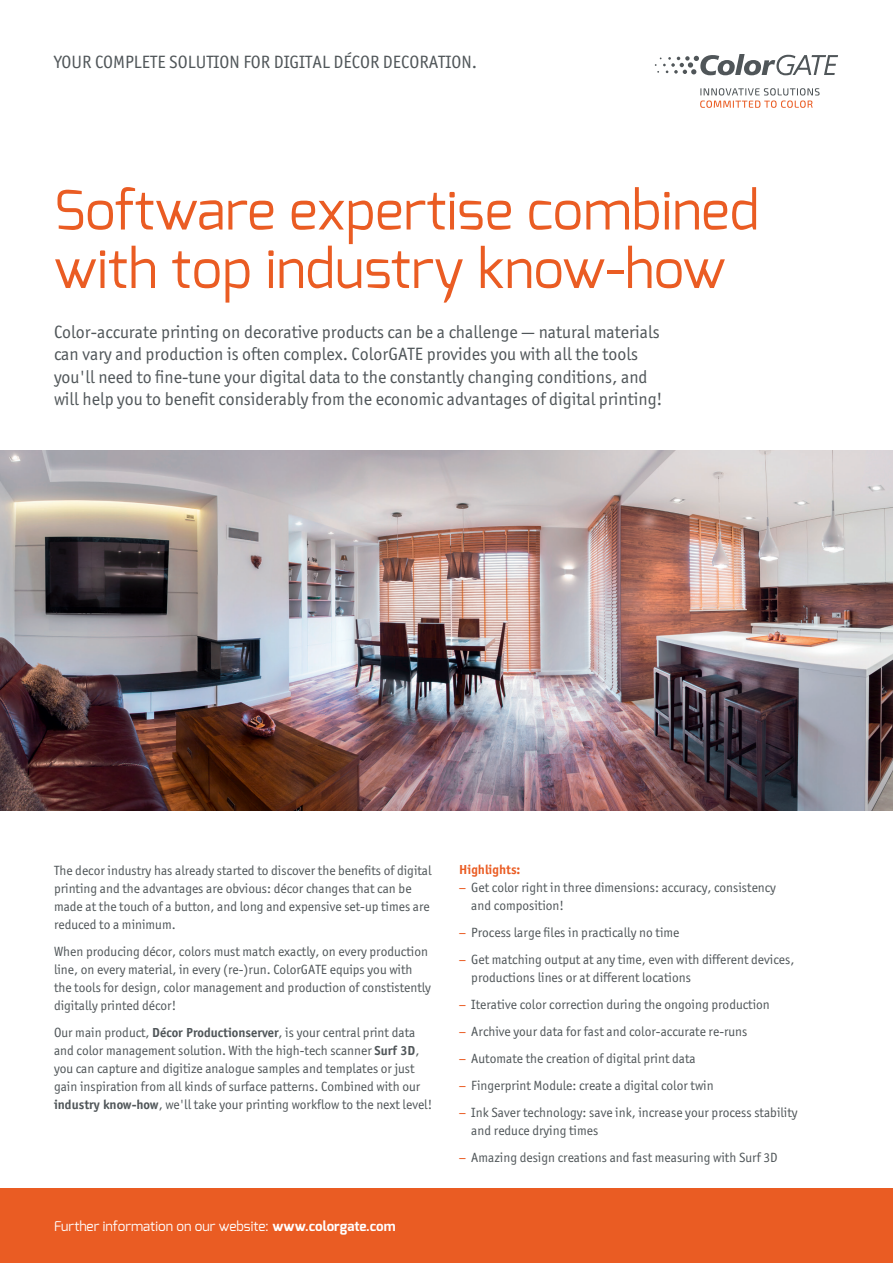
<style>
.page{position:relative;width:893px;height:1263px;background:#fff}
.page>*{position:absolute;margin:0;border:0;box-sizing:border-box;transform-origin:0 0}
.t1{font:54px/58.5px "Exo";color:#ea5c23}
.t2{font:18px/22.5px "Officina Sans";color:#505659}
.t3{font:13.5px/18px "Officina Sans";color:#505659}
.t4{font:13.5px "Exo";color:#fff}
.t5{font:700 13.5px "Officina Sans";color:#ea5c23}
.s1{font-weight:700}
.s2{color:#ea5c23}
</style>
<div class="page">
<img style="left:0;top:450px;width:893px;height:360px">
<div style="left:0;top:1188px;width:893px;height:75px;background:#ea5c23"></div>
<svg style="left:700px;top:88px;width:119px;height:20px"></svg>
<svg style="left:655px;top:54px;width:183px;height:21px"></svg>
<h2 class="t2" style="left:54px;top:51px;width:425px">YOUR COMPLETE SOLUTION FOR DIGITAL DÉCOR DECORATION.</h2>
<h1 class="t1" style="left:54px;top:181px;width:707px">Software expertise combined with top industry know-how</h1>
<p class="t2" style="left:54px;top:321px;width:610px">Color-accurate printing on decorative products can be a challenge — natural materials can vary and production is often complex. ColorGATE provides you with all the tools you'll need to fine-tune your digital data to the constantly changing conditions, and will help you to benefit considerably from the economic advantages of digital printing!</p>
<p class="t3" style="left:54px;top:861px;width:379px">The decor industry has already started to discover the benefits of digital printing and the advantages are obvious: décor changes that can be made at the touch of a button, and long and expensive set-up times are reduced to a minimum.</p>
<p class="t3" style="left:54px;top:942px;width:379px">When producing décor, colors must match exactly, on every production line, on every material, in every (re-)run. ColorGATE equips you with the tools for design, color management and production of constistently digitally printed décor!</p>
<p class="t3" style="left:54px;top:1023px;width:380px">Our main product, <span class="s1">Décor Productionserver</span>, is your central print data and color management solution. With the high-tech scanner <span class="s1">Surf 3D</span>, you can capture and digitize analogue samples and templates or just gain inspiration from all kinds of surface patterns. Combined with our <span class="s1">industry know-how</span>, we'll take your printing workflow to the next level!</p>
<p class="t4" style="left:54px;top:1217px;width:343px">Further information on our website: <span class="s1">www.colorgate.com</span></p>
<p class="t5" style="left:459px;top:861px;width:63px">Highlights:</p>
<p class="t3" style="left:471px;top:878px;width:306px;text-indent:-12px"><span class="s2">–</span> Get color right in three dimensions: accuracy, consistency and composition!</p>
<p class="t3" style="left:459px;top:923px;width:222px"><span class="s2">–</span> Process large files in practically no time</p>
<p class="t3" style="left:471px;top:950px;width:324px;text-indent:-12px"><span class="s2">–</span> Get matching output at any time, even with different devices, productions lines or at different locations</p>
<p class="t3" style="left:459px;top:995px;width:312px"><span class="s2">–</span> Iterative color correction during the ongoing production</p>
<p class="t3" style="left:459px;top:1022px;width:290px"><span class="s2">–</span> Archive your data for fast and color-accurate re-runs</p>
<p class="t3" style="left:459px;top:1049px;width:238px"><span class="s2">–</span> Automate the creation of digital print data</p>
<p class="t3" style="left:459px;top:1076px;width:256px"><span class="s2">–</span> Fingerprint Module: create a digital color twin</p>
<p class="t3" style="left:471px;top:1103px;width:328px;text-indent:-12px"><span class="s2">–</span> Ink Saver technology: save ink, increase your process stability and reduce drying times</p>
<p class="t3" style="left:459px;top:1148px;width:320px"><span class="s2">–</span> Amazing design creations and fast measuring with Surf 3D</p>
</div>
